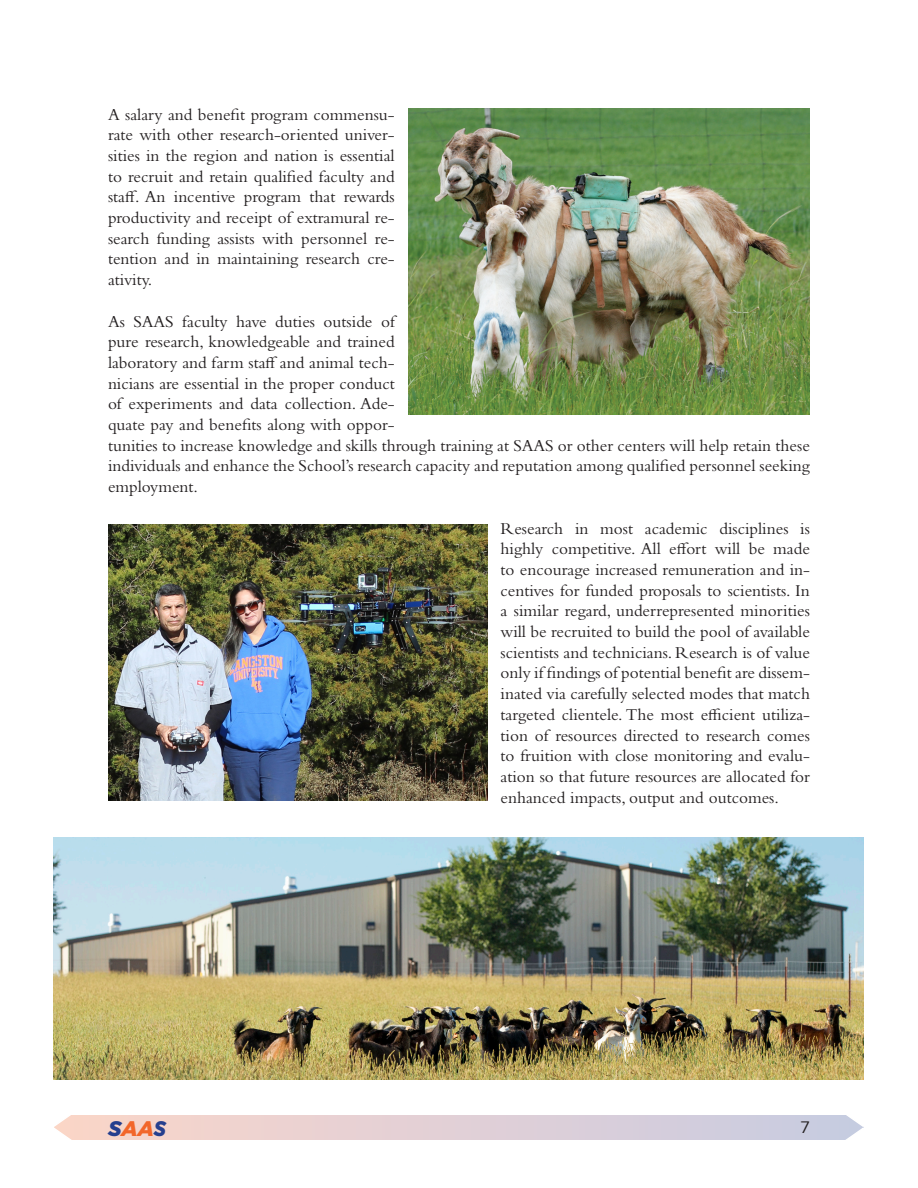
<style>
.page{position:relative;width:918px;height:1188px;background:#fff}
.page>*{position:absolute;margin:0;border:0;box-sizing:border-box;transform-origin:0 0}
.t1{font:italic 900 21px "Gotham";color:#253f8e}
.Paragraph{font:17.25px/20.7px "Bembo Std";color:#231f20;text-align:justify}
.t2{font:16.5px "Gotham";color:#231f20}
.s1{color:#f2662a}
</style>
<div class="page">
<div style="left:54px;top:1115px;width:810px;height:24px;background:linear-gradient(to right,#fbd5c9,#c7cbe2)"></div>
<svg style="left:54px;top:1115px;width:25px;height:25px"></svg>
<svg style="left:838px;top:1115px;width:26px;height:25px"></svg>
<img style="left:408px;top:108px;width:402px;height:307px">
<img style="left:54px;top:837px;width:810px;height:243px">
<img style="left:108px;top:524px;width:379px;height:276px">
<p class="Paragraph" style="left:108px;top:104px;width:288px">A salary and benefit program commensu&shy;rate with other research-oriented univer&shy;sities in the region and nation is essential to recruit and retain qualified faculty and staff. An incentive program that rewards productivity and receipt of extramural re&shy;search funding assists with personnel re&shy;tention and in maintaining research cre&shy;ativity.</p>
<p class="Paragraph" style="left:108px;top:311px;width:704px;text-align:left">As SAAS faculty have duties outside of<br>pure research, knowledgeable and trained<br>laboratory and farm staff and animal tech-<br>nicians are essential in the proper conduct<br>of experiments and data collection. Ade-<br>quate pay and benefits along with oppor-<br>tunities to increase knowledge and skills through training at SAAS or other centers will help retain these individuals and enhance the School’s research capacity and reputation among qualified personnel seeking employment.</p>
<p class="Paragraph" style="left:501px;top:518px;width:311px">Research in most academic disciplines is highly competitive. All effort will be made to encourage increased remuneration and in&shy;centives for funded proposals to scientists. In a similar regard, underrepresented minorities will be recruited to build the pool of available scientists and technicians. Research is of value only if findings of potential benefit are dissem&shy;inated via carefully selected modes that match targeted clientele. The most efficient utiliza&shy;tion of resources directed to research comes to fruition with close monitoring and evalu&shy;ation so that future resources are allocated for enhanced impacts, output and outcomes.</p>
<p class="t1" style="left:108px;top:1114px;width:60px">S<span class="s1">AA</span>S</p>
<p class="t2" style="left:800px;top:1118px;width:11px">7</p>
</div>
